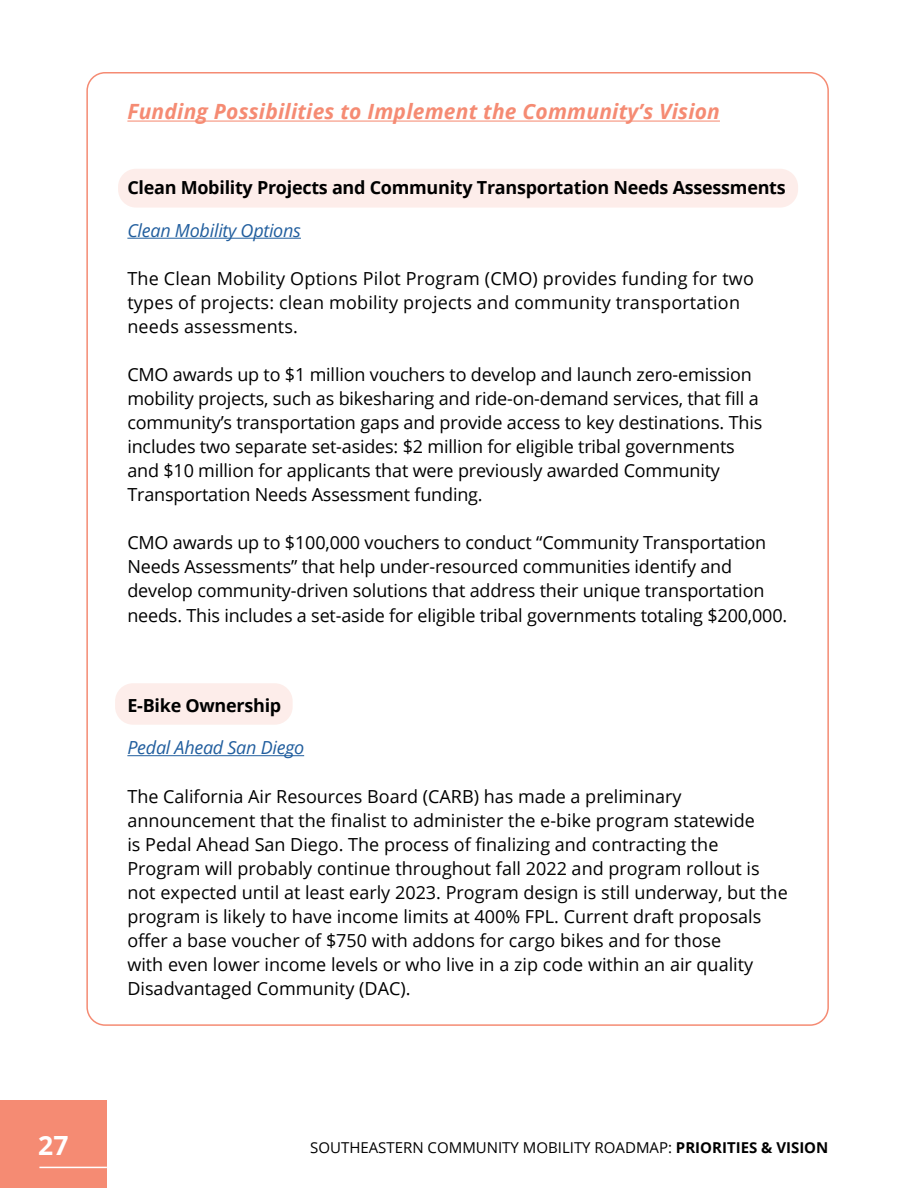
<style>
.page{position:relative;width:918px;height:1188px;background:#fff}
.page>*{position:absolute;margin:0;border:0;box-sizing:border-box;transform-origin:0 0}
.t1{font:700 26.4px "Open Sans";color:#fff}
.t2{font:italic 700 21px "Open Sans";letter-spacing:.01em;color:#f58b73}
.t3{font:18px/24px "Open Sans";color:#000}
.t4{font:700 18px "Open Sans";letter-spacing:-.015em;color:#000}
.t5{font:italic 18px "Open Sans";letter-spacing:-.015em;color:#215e9e}
.t6{font:15px "Open Sans";color:#000}
.s1{font-weight:700}
</style>
<div class="page">
<div style="left:118px;top:169px;width:680px;height:39px;background:#fdedea;border-radius:18px"></div>
<div style="left:115px;top:683px;width:178px;height:42px;background:#fdedea;border-radius:18px"></div>
<hr style="left:127px;top:121px;width:593px;height:1px;background:#f58b73">
<hr style="left:127px;top:238px;width:174px;height:1px;background:#215e9e">
<hr style="left:127px;top:755px;width:177px;height:1px;background:#215e9e">
<div style="left:0;top:1100px;width:107px;height:88px;background:#f58b73"></div>
<hr style="left:39px;top:1167px;width:68px;height:1px;background:#fff">
<p class="t2" style="left:127px;top:97px;width:594px">Funding Possibilities to Implement the Community’s Vision</p>
<p class="t4" style="left:127px;top:175px;width:660px">Clean Mobility Projects and Community Transportation Needs Assessments</p>
<p class="t5" style="left:127px;top:218px;width:175px">Clean Mobility Options</p>
<p class="t3" style="left:127px;top:266px;width:628px">The Clean Mobility Options Pilot Program (CMO) provides funding for two types of projects: clean mobility projects and community transportation needs assessments.</p>
<p class="t3" style="left:127px;top:362px;width:636px">CMO awards up to $1 million vouchers to develop and launch zero-emission mobility projects, such as bikesharing and ride-on-demand services, that fill a community’s transportation gaps and provide access to key destinations. This includes two separate set-asides: $2 million for eligible tribal governments and $10 million for applicants that were previously awarded Community Transportation Needs Assessment funding.</p>
<p class="t3" style="left:127px;top:530px;width:661px">CMO awards up to $100,000 vouchers to conduct “Community Transportation Needs Assessments” that help under-resourced communities identify and develop community-driven solutions that address their unique transportation needs. This includes a set-aside for eligible tribal governments totaling $200,000.</p>
<p class="t4" style="left:127px;top:693px;width:155px">E-Bike Ownership</p>
<p class="t5" style="left:127px;top:735px;width:178px">Pedal Ahead San Diego</p>
<p class="t3" style="left:127px;top:784px;width:662px">The California Air Resources Board (CARB) has made a preliminary announcement that the finalist to administer the e-bike program statewide<br>is Pedal Ahead San Diego. The process of finalizing and contracting the Program will probably continue throughout fall 2022 and program rollout is not expected until at least early 2023. Program design is still underway, but the program is likely to have income limits at 400% FPL. Current draft proposals offer a base voucher of $750 with addons for cargo bikes and for those<br>with even lower income levels or who live in a zip code within an air quality Disadvantaged Community (DAC).</p>
<h1 class="t1" style="left:38px;top:1127px;width:32px">27</h1>
<p class="t6" style="left:310px;top:1138px;width:520px">SOUTHEASTERN COMMUNITY MOBILITY ROADMAP: <span class="s1">PRIORITIES &amp; VISION</span></p>
</div>
